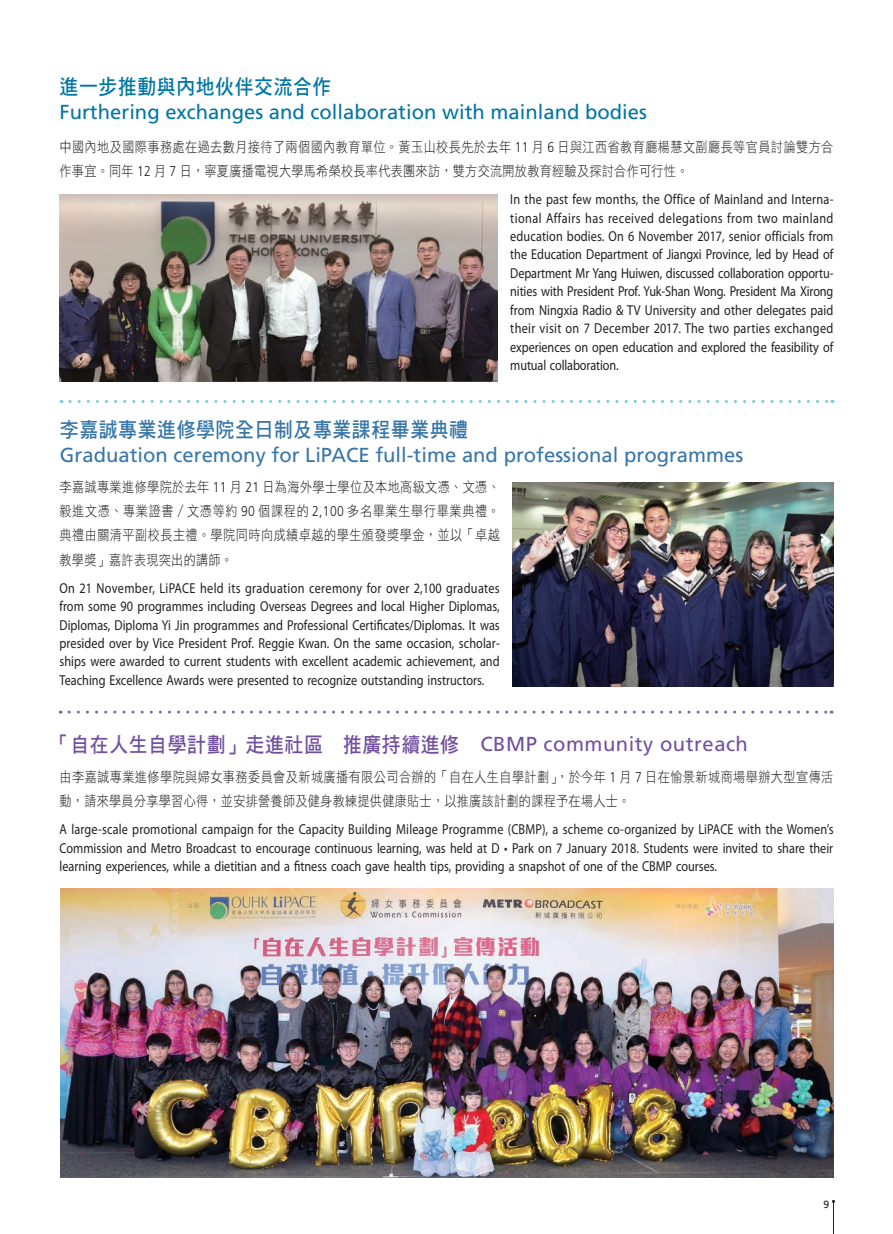
<style>
.page{position:relative;width:893px;height:1234px;background:#fff}
.page>*{position:absolute;margin:0;border:0;box-sizing:border-box;transform-origin:0 0}
.t1{font:21px "DF Hei HK W7";letter-spacing:.03em;color:#7150a0;scale:.9 1}
.t2{font:21px "DF Hei HK W7";letter-spacing:.03em;color:#3776a8;scale:.9 1}
.t3{font:21px "DF Hei HK W7";letter-spacing:.03em;color:#0076a3;scale:.9 1}
.t4{font:20.25px "Frutiger LT Std";color:#3776a8}
.t5{font:20.25px "Frutiger LT Std";color:#0076a3}
.t6{font:14.4px/18.5px "Myriad Pro";color:#231f20;text-align:justify;scale:.85 1}
.t7{font:14.25px/24px "DF Hei HK W3";letter-spacing:.035em;color:#231f20;scale:.85 1}
.t8{font:10.5px "Frutiger LT Std";color:#231f20}
.s1{font-family:"Frutiger LT Std";font-weight:300}
.s2{font-family:"Frutiger LT Std";font-size:20.25px}
</style>
<div class="page">
<hr style="left:833px;top:1201px;width:1px;height:32px;background:#231f20">
<img style="left:60px;top:888px;width:773px;height:289px">
<svg style="left:69px;top:710px;width:763px;height:3px"></svg>
<svg style="left:70px;top:400px;width:763px;height:3px"></svg>
<img style="left:60px;top:194px;width:438px;height:187px">
<img style="left:512px;top:482px;width:321px;height:204px">
<h1 class="t3" style="left:60px;top:75px;width:304px">進一步推動與內地伙伴交流合作</h1>
<h2 class="t5" style="left:60px;top:100px;width:589px">Furthering exchanges and collaboration with mainland bodies</h2>
<p class="t7" style="left:60px;top:135px;width:912px">中國內地及國際事務處在過去數月接待了兩個國內教育單位。黃玉山校長先於去年 <span class="s1">11</span> 月 <span class="s1">6</span> 日與江西省教育廳楊慧文副廳長等官員討論雙方合作事宜。同年 <span class="s1">12</span> 月 <span class="s1">7</span> 日，寧夏廣播電視大學馬希榮校長率代表團來訪，雙方交流開放教育經驗及探討合作可行性。</p>
<p class="t6" style="left:510px;top:190px;width:382px">In the past few months, the Office of Mainland and Interna&shy;tional Affairs has received delegations from two mainland education bodies. On 6 November 2017, senior officials from the Education Department of Jiangxi Province, led by Head of Department Mr Yang Huiwen, discussed collaboration opportu&shy;nities with President Prof. Yuk-Shan Wong. President Ma Xirong from Ningxia Radio &amp; TV University and other delegates paid their visit on 7 December 2017. The two parties exchanged experiences on open education and explored the feasibility of mutual collaboration.</p>
<h1 class="t2" style="left:60px;top:417px;width:455px">李嘉誠專業進修學院全日制及專業課程畢業典禮</h1>
<h2 class="t4" style="left:60px;top:443px;width:685px">Graduation ceremony for LiPACE full-time and professional programmes</h2>
<p class="t7" style="left:60px;top:475px;width:519px;text-align:justify">李嘉誠專業進修學院於去年 <span class="s1">11</span> 月 <span class="s1">21</span> 日為海外學士學位及本地高級文憑、文憑、毅進文憑、專業證書／文憑等約 <span class="s1">90</span> 個課程的 <span class="s1">2,100</span> 多名畢業生舉行畢業典禮。典禮由關清平副校長主禮。學院同時向成績卓越的學生頒發獎學金，並以「卓越教學獎」嘉許表現突出的講師。</p>
<p class="t6" style="left:60px;top:578px;width:519px">On 21 November, LiPACE held its graduation ceremony for over 2,100 graduates from some 90 programmes including Overseas Degrees and local Higher Diplomas, Diplomas, Diploma Yi Jin programmes and Professional Certificates/Diplomas. It was presided over by Vice President Prof. Reggie Kwan. On the same occasion, scholar&shy;ships were awarded to current students with excellent academic achievement, and Teaching Excellence Awards were presented to recognize outstanding instructors.</p>
<h1 class="t1" style="left:51px;top:732px;width:776px">「自在人生自學計劃」走進社區　推廣持續進修 <span class="s2">CBMP community outreach</span></h1>
<p class="t7" style="left:60px;top:764px;width:912px">由李嘉誠專業進修學院與婦女事務委員會及新城廣播有限公司合辦的「自在人生自學計劃」，於今年 <span class="s1">1</span> 月 <span class="s1">7</span> 日在愉景新城商場舉辦大型宣傳活動，請來學員分享學習心得，並安排營養師及健身教練提供健康貼士，以推廣該計劃的課程予在場人士。</p>
<p class="t6" style="left:60px;top:819px;width:912px">A large-scale promotional campaign for the Capacity Building Mileage Programme (CBMP), a scheme co-organized by LiPACE with the Women’s Commission and Metro Broadcast to encourage continuous learning, was held at D • Park on 7 January 2018. Students were invited to share their learning experiences, while a dietitian and a fitness coach gave health tips, providing a snapshot of one of the CBMP courses.</p>
<p class="t8" style="left:823px;top:1197px;width:7px">9</p>
</div>
